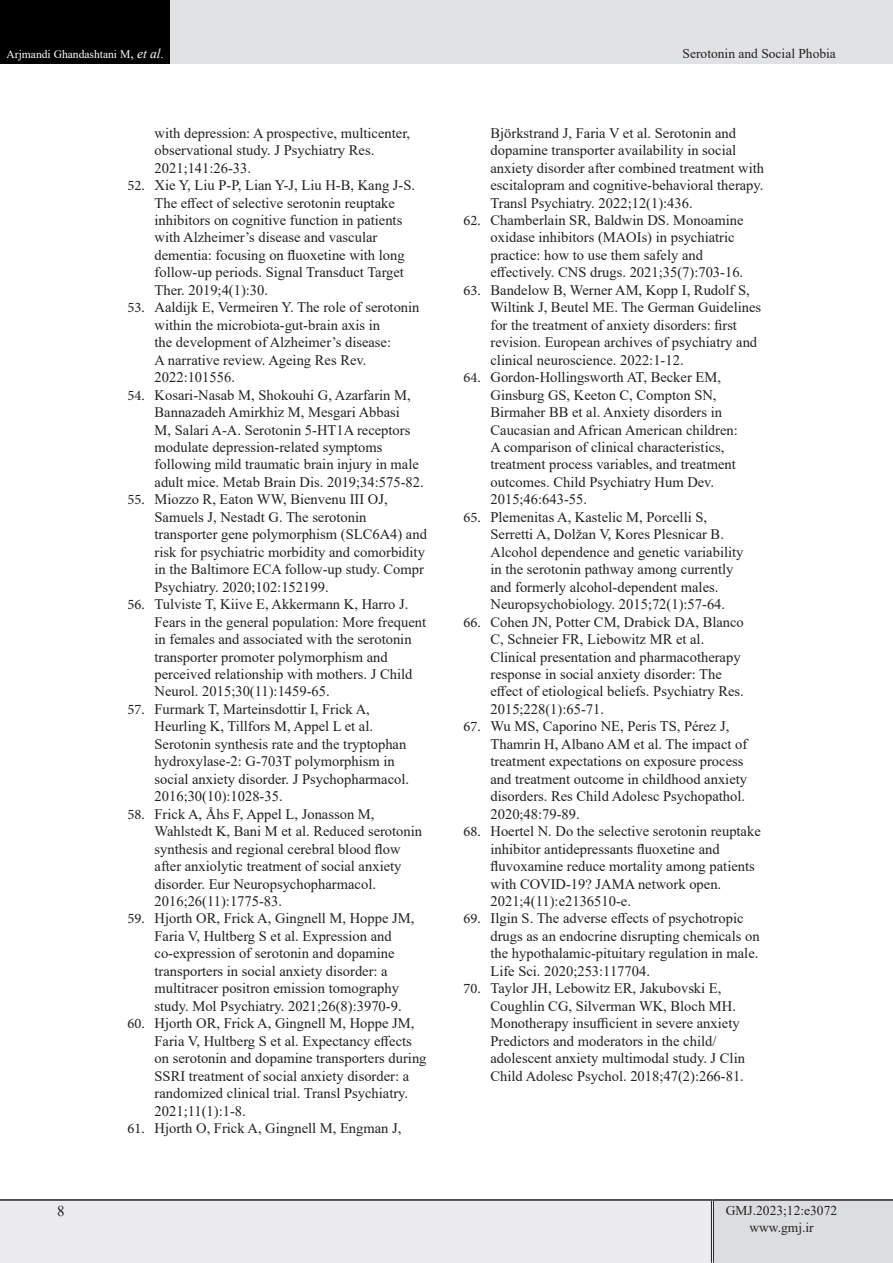
<style>
.page{position:relative;width:893px;height:1263px;background:#fff}
.page>*{position:absolute;margin:0;border:0;box-sizing:border-box;transform-origin:0 0}
.t1{font:15px "Times New Roman";color:#231f20}
.t2{font:14.55px/17.4px "Times New Roman";color:#231f20}
.lllllllllllllll{font:13.5px "Times New Roman";color:#231f20}
.t3{font:11.55px "Times New Roman";color:#fff}
.s1{font-size:13.5px}
.s2{font-style:italic;font-size:13.5px}
.s3{font-family:"Minion Pro"}
</style>
<div class="page">
<div style="left:0;top:1200px;width:712px;height:63px;background:#ececee"></div>
<div style="left:712px;top:1200px;width:181px;height:63px;background:#dcdddf"></div>
<hr style="left:711px;top:1201px;width:3px;height:62px;background:#fff">
<hr style="left:711px;top:1201px;width:1px;height:62px;background:#231f20">
<hr style="left:713px;top:1201px;width:1px;height:62px;background:#231f20">
<hr style="left:0;top:1199px;width:712px;height:2px;background:#231f20">
<hr style="left:712px;top:1199px;width:181px;height:2px;background:#231f20">
<div style="left:0;top:0;width:170px;height:64px;background:#000"></div>
<div style="left:170px;top:0;width:723px;height:64px;background:#e1e2e4"></div>
<p class="t3" style="left:7px;top:46px;width:159px">Arjmandi Ghandashtani M<span class="s1">,</span> <span class="s2">et al.</span></p>
<p class="lllllllllllllll" style="left:683px;top:44px;width:155px">Serotonin and Social Phobia</p>
<p class="t2" style="left:155px;top:124px;width:257px">with depression: A prospective, multicenter, observational study. J Psychiatry Res.<br>2021;141:26-33.</p>
<p class="t2" style="left:155px;top:176px;width:262px;text-indent:-27px"><span class="s3">52.</span> Xie Y, Liu P-P, Lian Y-J, Liu H-B, Kang J-S.<br>The effect of selective serotonin reuptake inhibitors on cognitive function in patients with Alzheimer’s disease and vascular dementia: focusing on fluoxetine with long follow-up periods. Signal Transduct Target Ther. 2019;4(1):30.</p>
<p class="t2" style="left:155px;top:298px;width:266px;text-indent:-27px"><span class="s3">53.</span> Aaldijk E, Vermeiren Y. The role of serotonin within the microbiota-gut-brain axis in<br>the development of Alzheimer’s disease:<br>A narrative review. Ageing Res Rev.<br>2022:101556.</p>
<p class="t2" style="left:155px;top:386px;width:271px;text-indent:-27px"><span class="s3">54.</span> Kosari-Nasab M, Shokouhi G, Azarfarin M, Bannazadeh Amirkhiz M, Mesgari Abbasi<br>M, Salari A-A. Serotonin 5-HT1A receptors modulate depression-related symptoms following mild traumatic brain injury in male adult mice. Metab Brain Dis. 2019;34:575-82.</p>
<p class="t2" style="left:155px;top:490px;width:274px;text-indent:-27px"><span class="s3">55.</span> Miozzo R, Eaton WW, Bienvenu III OJ, Samuels J, Nestadt G. The serotonin transporter gene polymorphism (SLC6A4) and risk for psychiatric morbidity and comorbidity in the Baltimore ECA follow-up study. Compr Psychiatry. 2020;102:152199.</p>
<p class="t2" style="left:155px;top:595px;width:273px;text-indent:-27px"><span class="s3">56.</span> Tulviste T, Kiive E, Akkermann K, Harro J.<br>Fears in the general population: More frequent in females and associated with the serotonin transporter promoter polymorphism and perceived relationship with mothers. J Child Neurol. 2015;30(11):1459-65.</p>
<p class="t2" style="left:155px;top:700px;width:256px;text-indent:-27px"><span class="s3">57.</span> Furmark T, Marteinsdottir I, Frick A, Heurling K, Tillfors M, Appel L et al.<br>Serotonin synthesis rate and the tryptophan hydroxylase-2: G-703T polymorphism in social anxiety disorder. J Psychopharmacol.<br>2016;30(10):1028-35.</p>
<p class="t2" style="left:155px;top:805px;width:269px;text-indent:-27px"><span class="s3">58.</span> Frick A, Åhs F, Appel L, Jonasson M, Wahlstedt K, Bani M et al. Reduced serotonin synthesis and regional cerebral blood flow after anxiolytic treatment of social anxiety disorder. Eur Neuropsychopharmacol.<br>2016;26(11):1775-83.</p>
<p class="t2" style="left:155px;top:909px;width:261px;text-indent:-27px"><span class="s3">59.</span> Hjorth OR, Frick A, Gingnell M, Hoppe JM, Faria V, Hultberg S et al. Expression and co-expression of serotonin and dopamine transporters in social anxiety disorder: a multitracer positron emission tomography study. Mol Psychiatry. 2021;26(8):3970-9.</p>
<p class="t2" style="left:155px;top:1014px;width:273px;text-indent:-27px"><span class="s3">60.</span> Hjorth OR, Frick A, Gingnell M, Hoppe JM, Faria V, Hultberg S et al. Expectancy effects on serotonin and dopamine transporters during SSRI treatment of social anxiety disorder: a randomized clinical trial. Transl Psychiatry.<br>2021;11(1):1-8.</p>
<p class="t2" style="left:128px;top:1119px;width:275px"><span class="s3">61.</span> Hjorth O, Frick A, Gingnell M, Engman J,</p>
<p class="t2" style="left:490px;top:124px;width:275px">Björkstrand J, Faria V et al. Serotonin and dopamine transporter availability in social anxiety disorder after combined treatment with escitalopram and cognitive-behavioral therapy.<br>Transl Psychiatry. 2022;12(1):436.</p>
<p class="t2" style="left:490px;top:211px;width:255px;text-indent:-27px"><span class="s3">62.</span> Chamberlain SR, Baldwin DS. Monoamine oxidase inhibitors (MAOIs) in psychiatric practice: how to use them safely and effectively. CNS drugs. 2021;35(7):703-16.</p>
<p class="t2" style="left:490px;top:281px;width:272px;text-indent:-27px"><span class="s3">63.</span> Bandelow B, Werner AM, Kopp I, Rudolf S, Wiltink J, Beutel ME. The German Guidelines for the treatment of anxiety disorders: first revision. European archives of psychiatry and clinical neuroscience. 2022:1-12.</p>
<p class="t2" style="left:490px;top:368px;width:249px;text-indent:-27px"><span class="s3">64.</span> Gordon-Hollingsworth AT, Becker EM, Ginsburg GS, Keeton C, Compton SN, Birmaher BB et al. Anxiety disorders in Caucasian and African American children:<br>A comparison of clinical characteristics, treatment process variables, and treatment outcomes. Child Psychiatry Hum Dev.<br>2015;46:643-55.</p>
<p class="t2" style="left:490px;top:508px;width:254px;text-indent:-27px"><span class="s3">65.</span> Plemenitas A, Kastelic M, Porcelli S, Serretti A, Dolžan V, Kores Plesnicar B.<br>Alcohol dependence and genetic variability in the serotonin pathway among currently and formerly alcohol-dependent males.<br>Neuropsychobiology. 2015;72(1):57-64.</p>
<p class="t2" style="left:490px;top:612px;width:255px;text-indent:-27px"><span class="s3">66.</span> Cohen JN, Potter CM, Drabick DA, Blanco C, Schneier FR, Liebowitz MR et al.<br>Clinical presentation and pharmacotherapy response in social anxiety disorder: The effect of etiological beliefs. Psychiatry Res.<br>2015;228(1):65-71.</p>
<p class="t2" style="left:490px;top:717px;width:258px;text-indent:-27px"><span class="s3">67.</span> Wu MS, Caporino NE, Peris TS, Pérez J, Thamrin H, Albano AM et al. The impact of treatment expectations on exposure process and treatment outcome in childhood anxiety disorders. Res Child Adolesc Psychopathol.<br>2020;48:79-89.</p>
<p class="t2" style="left:490px;top:822px;width:272px;text-indent:-27px"><span class="s3">68.</span> Hoertel N. Do the selective serotonin reuptake inhibitor antidepressants fluoxetine and fluvoxamine reduce mortality among patients with COVID-19? JAMA network open.<br>2021;4(11):e2136510-e.</p>
<p class="t2" style="left:490px;top:909px;width:271px;text-indent:-27px"><span class="s3">69.</span> Ilgin S. The adverse effects of psychotropic drugs as an endocrine disrupting chemicals on the hypothalamic-pituitary regulation in male.<br>Life Sci. 2020;253:117704.</p>
<p class="t2" style="left:490px;top:979px;width:256px;text-indent:-27px"><span class="s3">70.</span> Taylor JH, Lebowitz ER, Jakubovski E, Coughlin CG, Silverman WK, Bloch MH.<br>Monotherapy insufficient in severe anxiety Predictors and moderators in the child/ adolescent anxiety multimodal study. J Clin Child Adolesc Psychol. 2018;47(2):266-81.</p>
<p class="t1" style="left:57px;top:1201px;width:9px">8</p>
<p class="lllllllllllllll" style="left:726px;top:1201px;width:113px">GMJ.2023;12:e3072</p>
<p class="lllllllllllllll" style="left:749px;top:1217px;width:66px">www.gmj.ir</p>
</div>
